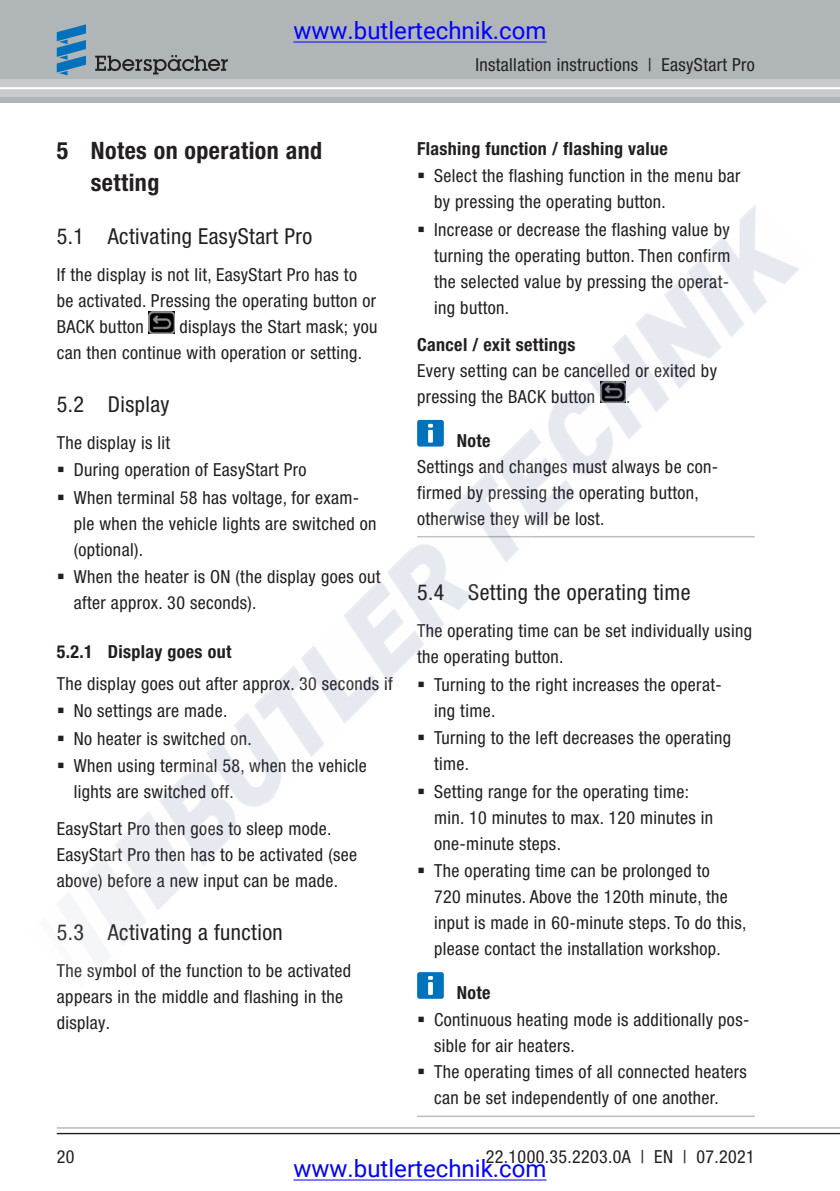
<style>
.page{position:relative;width:840px;height:1191px;background:#fff}
.page>*{position:absolute;margin:0;border:0;box-sizing:border-box;transform-origin:0 0}
.t1{font:24px "Roboto";color:#00f}
.t2{font:700 condensed 24px/32px "Helvetica Neue LTW1 G";letter-spacing:.02em;color:#231f20}
.t3{font:condensed 22px "Helvetica Neue LTW1 G";letter-spacing:.02em;color:#231f20}
.F_Fließtext_9pt_Absa{font:condensed 18px/26px "Helvetica Neue LTW1 G";letter-spacing:.02em;color:#231f20}
.F_Fließtext_9pt{font:condensed 18px/26px "Helvetica Neue LTW1 G";letter-spacing:.02em;color:#231f20}
.F_Fließtext_9pt_bold{font:700 condensed 18px "Helvetica Neue LTW1 G";letter-spacing:.02em;color:#231f20}
.F_Fließtext_9pt_2vor{font:condensed 18px "Helvetica Neue LTW1 G";letter-spacing:.02em;color:#231f20}
</style>
<div class="page">
<hr style="left:417px;top:1115px;width:337px;height:2px;background:#bcbdc0">
<div style="left:417px;top:972px;width:26px;height:26px;background:#0072bc;border-radius:2px"></div>
<svg style="left:428px;top:982px;width:4px;height:13px"></svg>
<div style="left:0;top:0;width:839px;height:102px;background:#b0b6b8"></div>
<div style="left:0;top:80px;width:839px;height:17px;background:#c7cbcd"></div>
<hr style="left:0;top:87px;width:839px;height:2px;background:#fff">
<svg style="left:95px;top:55px;width:133px;height:19px"></svg>
<svg style="left:57px;top:24px;width:29px;height:51px"></svg>
<hr style="left:57px;top:1127px;width:782px;height:1px;background:#b0b6b8">
<hr style="left:57px;top:1132px;width:782px;height:2px;background:#231f20">
<img style="left:58px;top:205px;width:741px;height:782px">
<hr style="left:293px;top:42px;width:253px;height:1px;background:#00f">
<hr style="left:293px;top:1179px;width:253px;height:1px;background:#00f">
<svg style="left:58px;top:467px;width:5px;height:5px"></svg>
<svg style="left:58px;top:495px;width:5px;height:5px"></svg>
<svg style="left:58px;top:574px;width:5px;height:5px"></svg>
<svg style="left:58px;top:708px;width:5px;height:5px"></svg>
<svg style="left:58px;top:735px;width:5px;height:5px"></svg>
<svg style="left:58px;top:763px;width:5px;height:5px"></svg>
<svg style="left:418px;top:226px;width:5px;height:6px"></svg>
<svg style="left:418px;top:681px;width:5px;height:6px"></svg>
<svg style="left:418px;top:735px;width:5px;height:5px"></svg>
<svg style="left:418px;top:788px;width:5px;height:5px"></svg>
<svg style="left:418px;top:868px;width:5px;height:5px"></svg>
<h1 class="t1" style="left:293px;top:14px;width:254px">www.butlertechnik.com</h1>
<p class="F_Fließtext_9pt_Absa" style="left:475px;top:52px;width:281px">Installation instructions | EasyStart Pro</p>
<p class="t2" style="left:91px;top:134px;width:233px;text-indent:-34px">5 Notes on operation and setting</p>
<p class="t3" style="left:57px;top:223px;width:257px">5.1 Activating EasyStart Pro</p>
<p class="F_Fließtext_9pt" style="left:57px;top:262px;width:320px">If the display is not lit, EasyStart Pro has to be activated. Pressing the operating button or<br>BACK button</p>
<p class="F_Fließtext_9pt" style="left:57px;top:314px;width:322px;text-indent:123px">displays the Start mask; you can then continue with operation or setting.</p>
<p class="t3" style="left:57px;top:391px;width:114px">5.2 Display</p>
<p class="F_Fließtext_9pt" style="left:57px;top:430px;width:115px">The display is lit</p>
<p class="F_Fließtext_9pt_Absa" style="left:74px;top:457px;width:234px">During operation of EasyStart Pro</p>
<p class="F_Fließtext_9pt_Absa" style="left:74px;top:484px;width:304px">When terminal 58 has voltage, for exam&shy;ple when the vehicle lights are switched on (optional).</p>
<p class="F_Fließtext_9pt_Absa" style="left:74px;top:564px;width:308px">When the heater is ON (the display goes out after approx. 30 seconds).</p>
<p class="F_Fließtext_9pt_bold" style="left:57px;top:641px;width:176px">5.2.1 Display goes out</p>
<p class="F_Fließtext_9pt" style="left:57px;top:670px;width:337px">The display goes out after approx. 30 seconds if</p>
<p class="F_Fließtext_9pt_Absa" style="left:74px;top:698px;width:155px">No settings are made.</p>
<p class="F_Fließtext_9pt_Absa" style="left:74px;top:725px;width:179px">No heater is switched on.</p>
<p class="F_Fließtext_9pt_Absa" style="left:74px;top:752px;width:294px">When using terminal 58, when the vehicle lights are switched off.</p>
<p class="F_Fließtext_9pt_2vor" style="left:57px;top:818px;width:276px">EasyStart Pro then goes to sleep mode.</p>
<p class="F_Fließtext_9pt" style="left:57px;top:842px;width:302px">EasyStart Pro then has to be activated (see above) before a new input can be made.</p>
<p class="t3" style="left:57px;top:919px;width:227px">5.3 Activating a function</p>
<p class="F_Fließtext_9pt" style="left:57px;top:958px;width:296px">The symbol of the function to be activated appears in the middle and flashing in the display.</p>
<p class="F_Fließtext_9pt_bold" style="left:417px;top:137px;width:252px">Flashing function / flashing value</p>
<p class="F_Fließtext_9pt_Absa" style="left:434px;top:163px;width:307px">Select the flashing function in the menu bar by pressing the operating button.</p>
<p class="F_Fließtext_9pt_Absa" style="left:434px;top:216px;width:298px;text-align:justify">Increase or decrease the flashing value by turning the operating button. Then confirm the selected value by pressing the operat&shy;ing button.</p>
<p class="F_Fließtext_9pt_bold" style="left:417px;top:334px;width:160px">Cancel / exit settings</p>
<p class="F_Fließtext_9pt" style="left:417px;top:357px;width:301px">Every setting can be cancelled or exited by pressing the BACK button</p>
<p class="F_Fließtext_9pt" style="left:625px;top:384px;width:6px">.</p>
<p class="F_Fließtext_9pt_bold" style="left:456px;top:429px;width:35px">Note</p>
<p class="F_Fließtext_9pt_Absa" style="left:417px;top:453px;width:302px">Settings and changes must always be con&shy;firmed by pressing the operating button, otherwise they will be lost.</p>
<p class="t3" style="left:417px;top:579px;width:275px">5.4 Setting the operating time</p>
<p class="F_Fließtext_9pt" style="left:417px;top:618px;width:336px">The operating time can be set individually using the operating button.</p>
<p class="F_Fließtext_9pt_Absa" style="left:434px;top:671px;width:289px">Turning to the right increases the operat&shy;ing time.</p>
<p class="F_Fließtext_9pt_Absa" style="left:434px;top:725px;width:298px">Turning to the left decreases the operating time.</p>
<p class="F_Fließtext_9pt_Absa" style="left:434px;top:778px;width:280px">Setting range for the operating time: min. 10 minutes to max. 120 minutes in one-minute steps.</p>
<p class="F_Fließtext_9pt_Absa" style="left:434px;top:858px;width:313px">The operating time can be prolonged to<br>720 minutes. Above the 120th minute, the input is made in 60-minute steps. To do this, please contact the installation workshop.</p>
<p class="F_Fließtext_9pt_bold" style="left:456px;top:981px;width:35px">Note</p>
<p class="F_Fließtext_9pt_Absa" style="left:434px;top:1007px;width:316px">Continuous heating mode is additionally pos&shy;sible for air heaters.</p>
<p class="F_Fließtext_9pt_Absa" style="left:434px;top:1059px;width:314px">The operating times of all connected heaters can be set independently of one another.</p>
<p class="F_Fließtext_9pt_Absa" style="left:57px;top:1143px;width:19px">20</p>
<p class="F_Fließtext_9pt_Absa" style="left:485px;top:1143px;width:270px">22.1000.35.2203.0A | EN | 07.2021</p>
<h1 class="t1" style="left:293px;top:1152px;width:254px">www.butlertechnik.com</h1>
</div>
